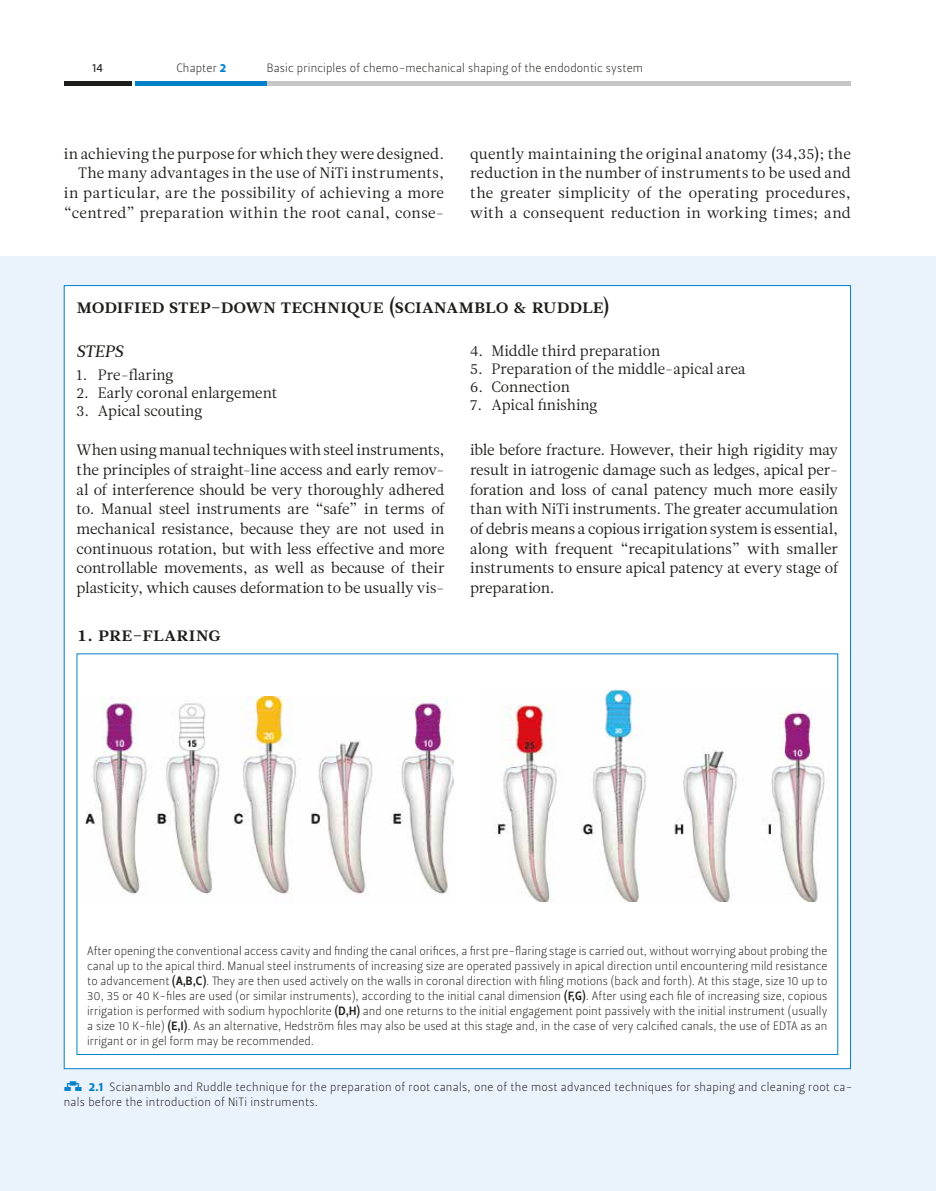
<style>
.page{position:relative;width:936px;height:1191px;background:#fff}
.page>*{position:absolute;margin:0;border:0;box-sizing:border-box;transform-origin:0 0}
.t1{font:19.5px "Leitura News Roman 3";color:#1d1d1b}
.t2{font:16.5px "Leitura News Italic 2";letter-spacing:-.01em;color:#1d1d1b}
.t3{font:15px/19.6px "Leitura News Roman 1";color:#1d1d1b;text-align:justify}
.t4{font:12px/15px "Leitura Sans Grot 1";letter-spacing:.02em;color:#1d1d1b}
.t5{font:12px "Leitura Sans Grot 2";color:#1d1d1b}
.s1{font-family:"Leitura Sans Grot 4";color:#0081c9}
.s2{font-family:"Leitura Sans Grot 3"}
.s3{font-family:"EDRA Simboli";color:#0081c9}
</style>
<div class="page">
<hr style="left:64px;top:81px;width:67px;height:4px;background:#1d1d1b">
<hr style="left:136px;top:81px;width:131px;height:4px;background:#0081c9">
<hr style="left:267px;top:81px;width:583px;height:4px;background:#c6c6c6">
<div style="left:0;top:257px;width:935px;height:934px;background:#eaf2fb"></div>
<div style="left:64px;top:285px;width:786px;height:784px;background:#fff;border:1px solid #0081c9"></div>
<img style="left:86px;top:696px;width:368px;height:199px">
<img style="left:493px;top:689px;width:332px;height:213px">
<p class="t5" style="left:92px;top:61px;width:12px">14</p>
<p class="t4" style="left:176px;top:61px;width:51px">Chapter <span class="s1">2</span></p>
<p class="t4" style="left:267px;top:61px;width:377px">Basic principles of chemo-mechanical shaping of the endodontic system</p>
<p class="t3" style="left:64px;top:144px;width:382px;text-align:right">in achieving the purpose for which they were designed.<br>The many advantages in the use of NiTi instruments, in particular, are the possibility of achieving a more “centred” preparation within the root canal, conse-</p>
<p class="t3" style="left:470px;top:144px;width:382px">quently maintaining the original anatomy (34,35); the reduction in the number of instruments to be used and the greater simplicity of the operating procedures, with a consequent reduction in working times; and</p>
<h1 class="t1" style="left:77px;top:295px;width:535px">MODIFIED STEP-DOWN TECHNIQUE (SCIANAMBLO &amp; RUDDLE)</h1>
<p class="t2" style="left:77px;top:342px;width:48px">STEPS</p>
<p class="t3" style="left:77px;top:365px;width:98px">1. Pre-flaring</p>
<p class="t3" style="left:77px;top:383px;width:202px">2. Early coronal enlargement</p>
<p class="t3" style="left:77px;top:401px;width:127px">3. Apical scouting</p>
<p class="t3" style="left:470px;top:342px;width:191px">4. Middle third preparation</p>
<p class="t3" style="left:470px;top:360px;width:277px">5. Preparation of the middle-apical area</p>
<p class="t3" style="left:470px;top:378px;width:101px">6. Connection</p>
<p class="t3" style="left:470px;top:396px;width:129px">7. Apical finishing</p>
<p class="t3" style="left:77px;top:440px;width:369px">When using manual techniques with steel instruments, the principles of straight-line access and early remov&shy;al of interference should be very thoroughly adhered to. Manual steel instruments are “safe” in terms of mechanical resistance, because they are not used in continuous rotation, but with less effective and more controllable movements, as well as because of their plasticity, which causes deformation to be usually vis-</p>
<p class="t3" style="left:470px;top:440px;width:369px">ible before fracture. However, their high rigidity may result in iatrogenic damage such as ledges, apical per&shy;foration and loss of canal patency much more easily than with NiTi instruments. The greater accumulation of debris means a copious irrigation system is essential, along with frequent “recapitulations” with smaller instruments to ensure apical patency at every stage of preparation.</p>
<h1 class="t1" style="left:77px;top:622px;width:78px">1. Pre-flarin</h1>
<h1 class="t1" style="left:208px;top:622px;width:14px">g</h1>
<p class="t4" style="left:87px;top:943px;width:741px;text-align:justify">After opening the conventional access cavity and finding the canal orifices, a first pre-flaring stage is carried out, without worrying about probing the canal up to the apical third. Manual steel instruments of increasing size are operated passively in apical direction until encountering mild resistance to advancement <span class="s2">(A,B,C)</span>. They are then used actively on the walls in coronal direction with filing motions (back and forth). At this stage, size 10 up to 30, 35 or 40 K-files are used (or similar instruments), according to the initial canal dimension <span class="s2">(F,G)</span>. After using each file of increasing size, copious irrigation is performed with sodium hypochlorite <span class="s2">(D,H)</span> and one returns to the initial engagement point passively with the initial instrument (usually a size 10 K-file) <span class="s2">(E,I)</span>. As an alternative, Hedström files may also be used at this stage and, in the case of very calcified canals, the use of EDTA as an irrigant or in gel form may be recommended.</p>
<p class="t4" style="left:64px;top:1079px;width:790px"><span class="s3">£</span> <span class="s1">2.1</span> Scianamblo and Ruddle technique for the preparation of root canals, one of the most advanced techniques for shaping and cleaning root ca&shy;nals before the introduction of NiTi instruments.</p>
</div>
